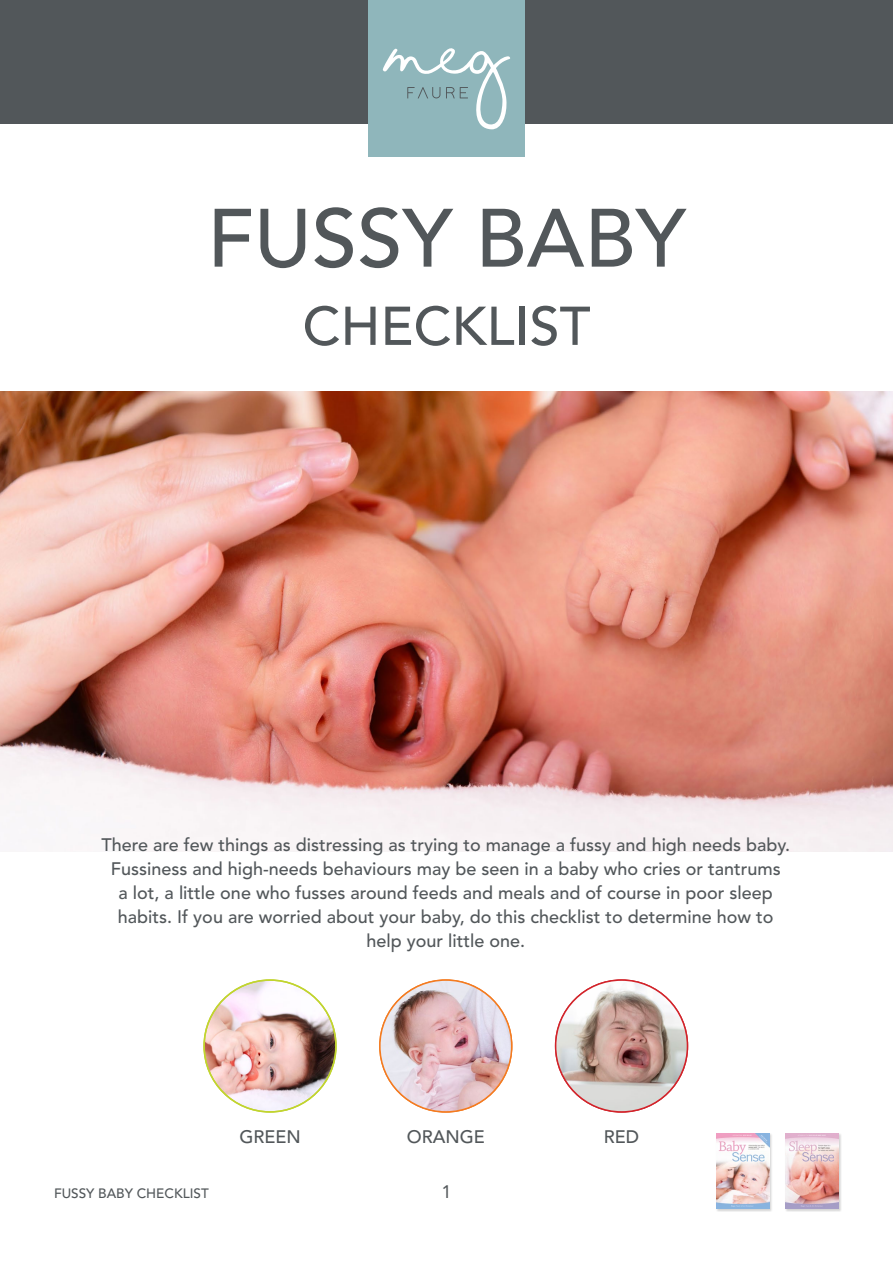
<style>
.page{position:relative;width:893px;height:1263px;background:#fff}
.page>*{position:absolute;margin:0;border:0;box-sizing:border-box;transform-origin:0 0}
.t1{font:500 81.75px "Avenir LT Std";color:#52575a}
.t2{font:500 54px "Avenir LT Std";color:#52575a}
.t3{font:500 18px/24px "Avenir LT Std";color:#52575a;text-align:center}
.t4{font:18px "Avenir LT Std";color:#52575a}
.t5{font:500 13.5px "Avenir LT Std";color:#52575a}
</style>
<div class="page">
<img style="left:0;top:392px;width:893px;height:459px">
<div style="left:0;top:0;width:893px;height:123px;background:#52575a"></div>
<div style="left:368px;top:0;width:157px;height:156px;background:#8fb6bb"></div>
<svg style="left:383px;top:48px;width:127px;height:82px"></svg>
<img style="left:204px;top:980px;width:132px;height:132px;border-radius:66px">
<img style="left:380px;top:980px;width:132px;height:132px;border-radius:66px">
<img style="left:556px;top:980px;width:131px;height:132px;border-radius:66px">
<div style="left:784px;top:1133px;width:58px;height:79px;background:#e0e0e0"></div>
<img style="left:785px;top:1133px;width:54px;height:76px">
<div style="left:715px;top:1133px;width:58px;height:79px;background:#000;opacity:.17"></div>
<img style="left:716px;top:1133px;width:54px;height:76px">
<h1 class="t1" style="left:207px;top:204px;width:480px">FUSSY BABY</h1>
<h2 class="t2" style="left:302px;top:303px;width:290px">CHECKLIST</h2>
<p class="t3" style="left:102px;top:835px;width:690px">There are few things as distressing as trying to manage a fussy and high needs baby.<br>Fussiness and high-needs behaviours may be seen in a baby who cries or tantrums<br>a lot, a little one who fusses around feeds and meals and of course in poor sleep habits. If you are worried about your baby, do this checklist to determine how to help your little one.</p>
<p class="t3" style="left:239px;top:1126px;width:63px">GREEN</p>
<p class="t3" style="left:407px;top:1126px;width:79px">ORANGE</p>
<p class="t3" style="left:604px;top:1126px;width:37px">RED</p>
<p class="t5" style="left:54px;top:1186px;width:156px">FUSSY BABY CHECKLIST</p>
<p class="t4" style="left:441px;top:1181px;width:12px">1</p>
</div>
